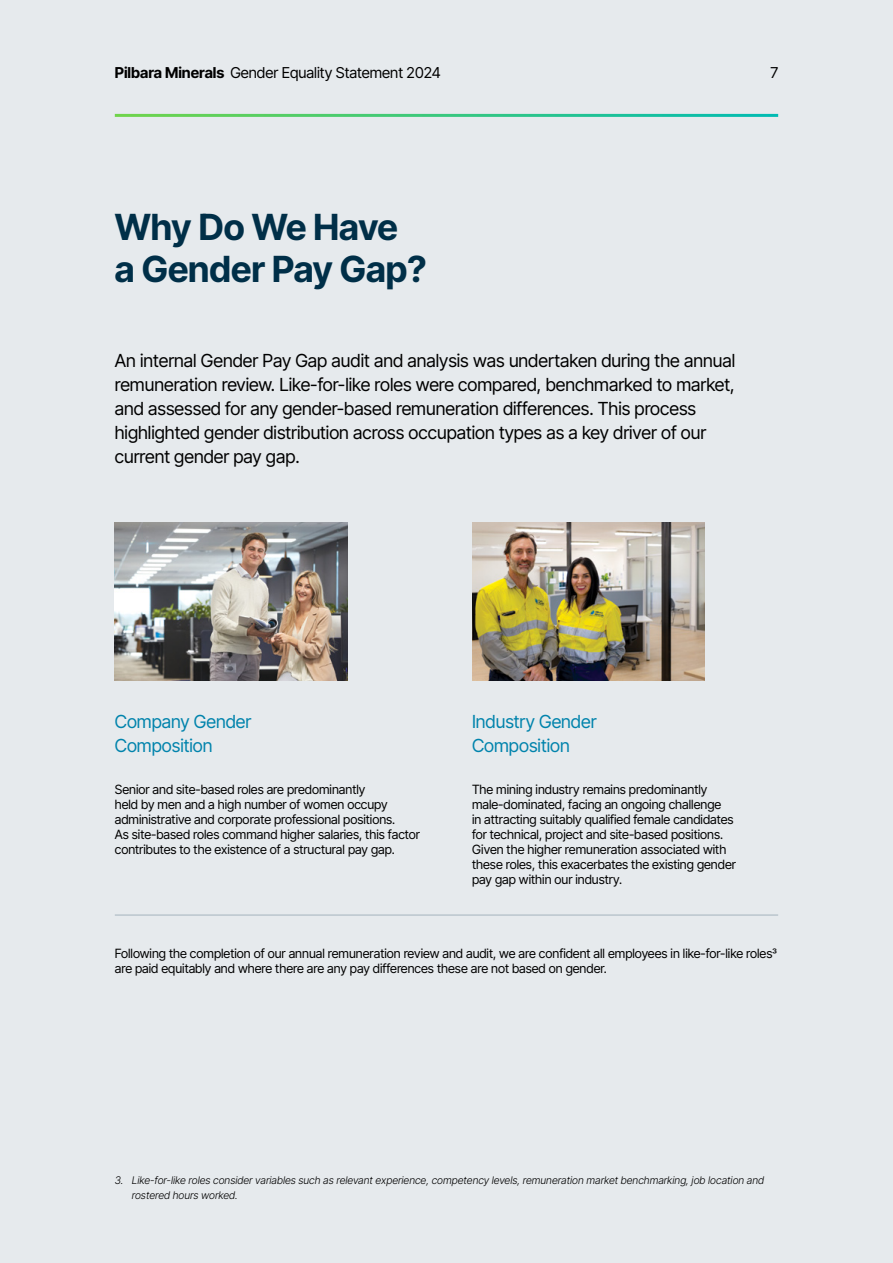
<style>
.page{position:relative;width:893px;height:1263px;background:#e6eaed}
.page>*{position:absolute;margin:0;border:0;box-sizing:border-box;transform-origin:0 0}
.t1{font:700 36px/42px "Inter Tight";color:#002f48}
.t2{font:18px/24px "Inter Tight";color:#000}
.t3{font:18px/24px "Inter Tight";color:#0083ac}
.t4{font:15px "Inter Tight";color:#000}
.t5{font:12.75px/15px "Inter Tight";color:#000}
.t6{font:italic 300 10.5px/15px "Inter Tight";color:#000}
.s1{font-weight:700}
</style>
<div class="page">
<hr style="left:115px;top:914px;width:663px;height:2px;background:#002f48">
<img style="left:115px;top:522px;width:232px;height:158px">
<img style="left:472px;top:522px;width:232px;height:158px">
<hr style="left:115px;top:114px;width:663px;height:3px;background:#fff">
<p class="t4" style="left:115px;top:62px;width:327px"><span class="s1">Pilbara Minerals</span> Gender Equality Statement 2024</p>
<p class="t4" style="left:770px;top:62px;width:9px">7</p>
<h1 class="t1" style="left:115px;top:205px;width:313px">Why Do We Have a Gender Pay Gap?</h1>
<p class="t2" style="left:115px;top:348px;width:622px">An internal Gender Pay Gap audit and analysis was undertaken during the annual remuneration review. Like-for-like roles were compared, benchmarked to market, and assessed for any gender-based remuneration differences. This process highlighted gender distribution across occupation types as a key driver of our current gender pay gap.</p>
<h2 class="t3" style="left:115px;top:709px;width:138px">Company Gender<br>Composition</h2>
<h2 class="t3" style="left:472px;top:709px;width:126px">Industry Gender<br>Composition</h2>
<p class="t5" style="left:115px;top:782px;width:307px">Senior and site-based roles are predominantly<br>held by men and a high number of women occupy administrative and corporate professional positions.<br>As site-based roles command higher salaries, this factor contributes to the existence of a structural pay gap.</p>
<p class="t5" style="left:472px;top:782px;width:265px">The mining industry remains predominantly male-dominated, facing an ongoing challenge<br>in attracting suitably qualified female candidates for technical, project and site-based positions.<br>Given the higher remuneration associated with these roles, this exacerbates the existing gender pay gap within our industry.</p>
<p class="t5" style="left:115px;top:946px;width:663px">Following the completion of our annual remuneration review and audit, we are confident all employees in like-for-like roles3 are paid equitably and where there are any pay differences these are not based on gender.</p>
<p class="t6" style="left:132px;top:1173px;width:634px;text-indent:-17px">3. Like-for-like roles consider variables such as relevant experience, competency levels, remuneration market benchmarking, job location and rostered hours worked.</p>
</div>
